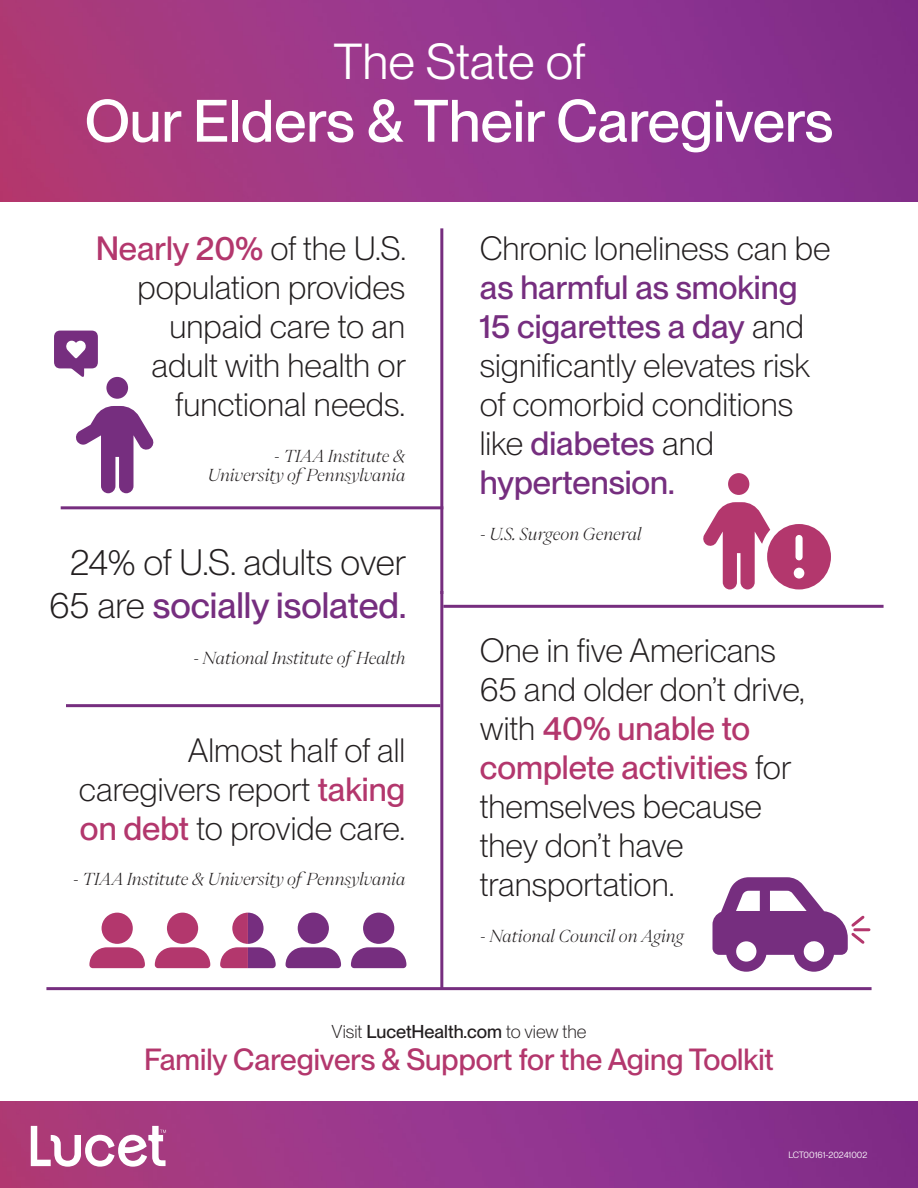
<style>
.page{position:relative;width:918px;height:1188px;background:#fff}
.page>*{position:absolute;margin:0;border:0;box-sizing:border-box;transform-origin:0 0}
.t1{font:500 58.5px "PP Neue Montreal";color:#fff}
.t2{font:49.5px "PP Neue Montreal";letter-spacing:-.005em;color:#fff}
.t3{font:300 36px/43.2px "PP Neue Montreal";letter-spacing:-.005em;color:#231f20;text-align:center}
.t4{font:300 33px/39px "PP Neue Montreal";color:#231f20}
.t5{font:500 30px "PP Neue Montreal";color:#b3376d}
.t6{font:500 18.3px "PP Neue Montreal";color:#231f20}
.t7{font:italic 300 16.5px/19.5px "PP Eiko";color:#231f20;text-align:right}
.t8{font:9px "PP Neue Montreal";color:#fff}
.s1{font-weight:500;color:#b3376d}
.s2{font-weight:500;color:#762e7f}
.s3{font-weight:300}
</style>
<div class="page">
<img style="left:0;top:1102px;width:918px;height:86px">
<img style="left:0;top:0;width:918px;height:201px">
<svg style="left:31px;top:1126px;width:135px;height:41px"></svg>
<hr style="left:61px;top:506px;width:382px;height:3px;background:#762e7f">
<hr style="left:443px;top:605px;width:441px;height:3px;background:#762e7f">
<hr style="left:66px;top:704px;width:374px;height:3px;background:#762e7f">
<hr style="left:46px;top:987px;width:826px;height:3px;background:#762e7f">
<hr style="left:440px;top:591px;width:3px;height:398px;background:#762e7f">
<hr style="left:440px;top:228px;width:3px;height:366px;background:#762e7f">
<svg style="left:54px;top:331px;width:44px;height:46px"></svg>
<div style="left:106px;top:377px;width:22px;height:22px;background:#762e7f;border-radius:50%"></div>
<svg style="left:76px;top:406px;width:78px;height:87px"></svg>
<svg style="left:220px;top:913px;width:56px;height:55px"></svg>
<svg style="left:89px;top:913px;width:56px;height:55px"></svg>
<svg style="left:155px;top:913px;width:55px;height:55px"></svg>
<svg style="left:286px;top:913px;width:55px;height:55px"></svg>
<svg style="left:351px;top:913px;width:55px;height:55px"></svg>
<svg style="left:712px;top:877px;width:159px;height:95px"></svg>
<svg style="left:703px;top:473px;width:128px;height:116px"></svg>
<p class="t2" style="left:333px;top:33px;width:254px">The State of</p>
<p class="t1" style="left:85px;top:86px;width:750px">Our Elders &amp; Their Caregivers</p>
<p class="t4" style="left:96px;top:229px;width:312px;text-align:right"><span class="s1">Nearly 20%</span> of the U.S. population provides unpaid care to an<br>adult with health or functional needs.</p>
<p class="t7" style="left:208px;top:445px;width:199px">- TIAA Institute &amp;<br>University ofPennsylvania</p>
<p class="t3" style="left:49px;top:540px;width:359px">24% of U.S. adults over<br>65 are <span class="s2">socially isolated.</span></p>
<p class="t7" style="left:193px;top:647px;width:214px">- National Institute ofHealth</p>
<p class="t4" style="left:79px;top:731px;width:328px;text-align:justify;text-indent:109px">Almost half of all caregivers report <span class="s1">taking on debt</span> to provide care.</p>
<p class="t7" style="left:73px;top:869px;width:334px">- TIAA Institute &amp; University ofPennsylvania</p>
<p class="t4" style="left:480px;top:229px;width:352px">Chronic loneliness can be <span class="s2">as harmful as smoking<br>15 cigarettes a day</span> and significantly elevates risk of comorbid conditions like <span class="s2">diabetes</span> and <span class="s2">hypertension.</span></p>
<p class="t7" style="left:480px;top:523px;width:163px">- U.S. Surgeon General</p>
<p class="t4" style="left:480px;top:631px;width:327px">One in five Americans<br>65 and older don’t drive, with <span class="s1">40% unable to complete activities</span> for themselves because they don’t have transportation.</p>
<p class="t7" style="left:480px;top:926px;width:205px">- National Council on Aging</p>
<p class="t6" style="left:332px;top:1020px;width:256px"><span class="s3">Visit</span> LucetHealth.com <span class="s3">to view the</span></p>
<p class="t5" style="left:144px;top:1042px;width:631px">Family Caregivers &amp; Support for the Aging Toolkit</p>
<p class="t8" style="left:788px;top:1149px;width:81px">LCT00161-20241002</p>
</div>
